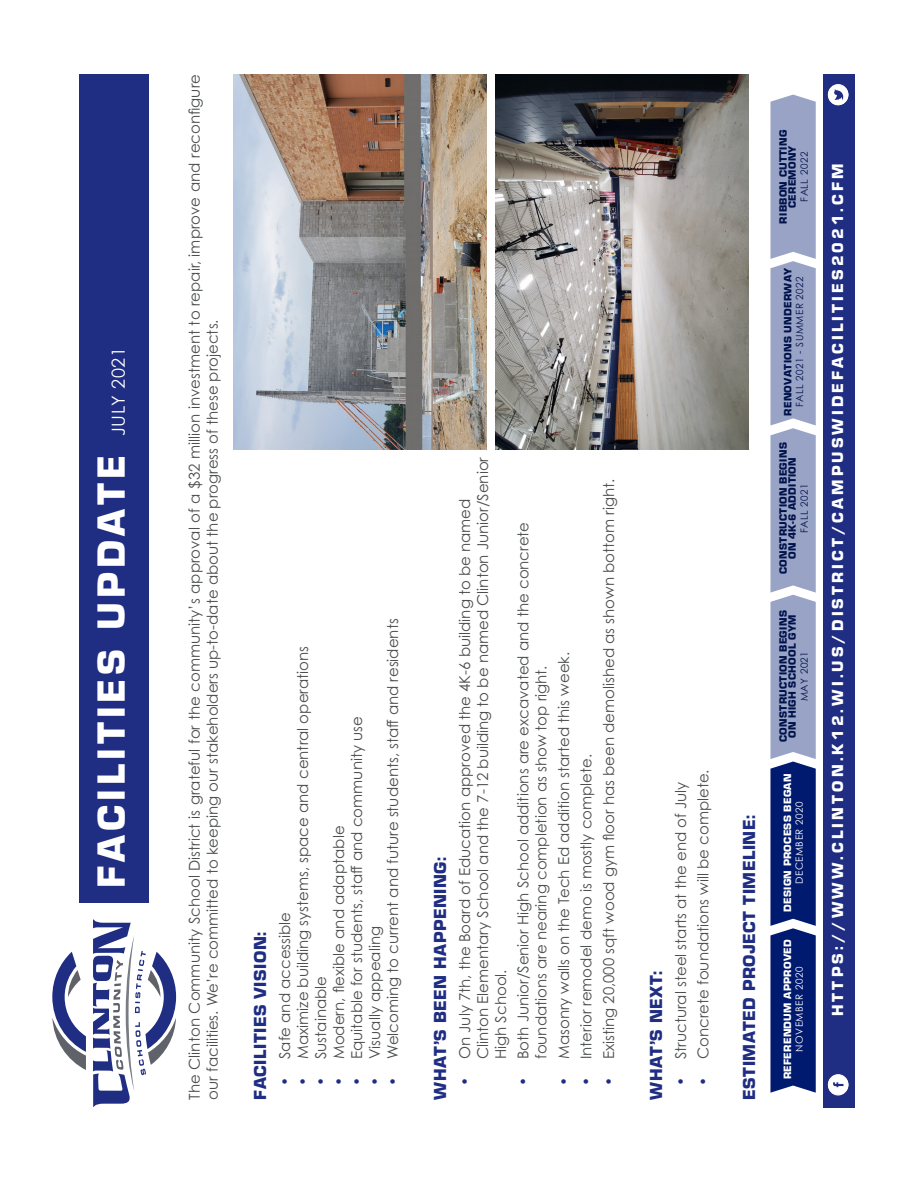
<style>
.page{position:relative;width:918px;height:1188px;background:#fff}
.page>*{position:absolute;margin:0;border:0;box-sizing:border-box;transform-origin:0 0}
.t1{font:900 40.5px "Eurostile";letter-spacing:.1em;color:#fff}
.t2{font:900 18px "Eurostile";letter-spacing:.03em;color:#1f2d82}
.t3{font:18px "Century Gothic";letter-spacing:.03em;color:#fff}
.t4{font:900 16.5px "Eurostile";letter-spacing:.19em;color:#fff}
.t5{font:15px/18px "Century Gothic Pro";color:#4d4f4f}
.t6{font:900 10.95px "Eurostile";letter-spacing:.03em;color:#00124a}
.t7{font:900 10.95px "Eurostile";letter-spacing:.03em;color:#fff}
.t8{font:9.9px "Century Gothic";letter-spacing:.05em;color:#00124a}
.t9{font:9.9px "Century Gothic";letter-spacing:.05em;color:#fff}
.s1{color:#1f2d82}
</style>
<div class="page">
<div style="left:79px;top:74px;width:69px;height:829px;background:#1f2d82"></div>
<div style="left:824px;top:74px;width:31px;height:1034px;background:#1f2d82"></div>
<svg style="left:52px;top:952px;width:34px;height:118px"></svg>
<svg style="left:93px;top:919px;width:83px;height:189px"></svg>
<svg style="left:828px;top:1075px;width:20px;height:20px"></svg>
<div style="left:828px;top:84px;width:20px;height:21px;border:1px solid #fff;border-radius:50%"></div>
<svg style="left:828px;top:85px;width:20px;height:20px"></svg>
<svg style="left:770px;top:95px;width:46px;height:998px;background:#707eaf"></svg>
<img style="left:233px;top:74px;width:253px;height:376px">
<img style="left:496px;top:74px;width:253px;height:376px">
<p class="t3" style="left:106px;top:436px;width:90px;rotate:-90deg">JULY 2021</p>
<p class="t1" style="left:89px;top:888px;width:434px;rotate:-90deg">FACILITIES UPDATE</p>
<p class="t5" style="left:185px;top:1100px;width:1027px;rotate:-90deg">The Clinton Community School District is grateful for the community’s approval of a $32 million investment to repair, improve and reconfigure our facilities. We’re committed to keeping our stakeholders up-to-date about the progress of these projects.</p>
<p class="t2" style="left:250px;top:1100px;width:169px;rotate:-90deg">FACILITIES VISION:</p>
<p class="t5" style="left:383px;top:1086px;width:469px;rotate:-90deg"><span class="s1">•</span> Welcoming to current and future students, staff and residents</p>
<p class="t5" style="left:293px;top:1086px;width:442px;rotate:-90deg"><span class="s1">•</span> Maximize building systems, space and central operations</p>
<p class="t5" style="left:347px;top:1086px;width:371px;rotate:-90deg"><span class="s1">•</span> Equitable for students, staff and community use</p>
<p class="t5" style="left:329px;top:1086px;width:262px;rotate:-90deg"><span class="s1">•</span> Modern, flexible and adaptable</p>
<p class="t5" style="left:275px;top:1086px;width:176px;rotate:-90deg"><span class="s1">•</span> Safe and accessible</p>
<p class="t5" style="left:365px;top:1086px;width:161px;rotate:-90deg"><span class="s1">•</span> Visually appealing</p>
<p class="t5" style="left:311px;top:1086px;width:112px;rotate:-90deg"><span class="s1">•</span> Sustainable</p>
<p class="t2" style="left:430px;top:1100px;width:244px;rotate:-90deg">WHAT’S BEEN HAPPENING:</p>
<p class="t5" style="left:455px;top:1059px;width:604px;text-indent:-27px;rotate:-90deg"><span class="s1">•</span> On July 7th, the Board of Education approved the 4K-6 building to be named<br>Clinton Elementary School and the 7-12 building to be named Clinton Junior/Senior<br>High School.</p>
<p class="t5" style="left:514px;top:1059px;width:539px;text-indent:-27px;rotate:-90deg"><span class="s1">•</span> Both Junior/Senior High School additions are excavated and the concrete foundations are nearing completion as show top right.</p>
<p class="t5" style="left:554px;top:1086px;width:436px;rotate:-90deg"><span class="s1">•</span> Masonry walls on the Tech Ed addition started this week.</p>
<p class="t5" style="left:577px;top:1086px;width:334px;rotate:-90deg"><span class="s1">•</span> Interior remodel demo is mostly complete.</p>
<p class="t5" style="left:599px;top:1086px;width:609px;rotate:-90deg"><span class="s1">•</span> Existing 20,000 sqft wood gym floor has been demolished as shown bottom right.</p>
<p class="t2" style="left:646px;top:1100px;width:131px;rotate:-90deg">WHAT’S NEXT:</p>
<p class="t5" style="left:671px;top:1086px;width:306px;rotate:-90deg"><span class="s1">•</span> Structural steel starts at the end of July</p>
<p class="t5" style="left:694px;top:1086px;width:318px;rotate:-90deg"><span class="s1">•</span> Concrete foundations will be complete.</p>
<p class="t2" style="left:739px;top:1100px;width:286px;rotate:-90deg">ESTIMATED PROJECT TIMELINE:</p>
<p class="t6" style="left:777px;top:224px;width:95px;rotate:-90deg">RIBBON CUTTING</p>
<p class="t6" style="left:786px;top:208px;width:64px;rotate:-90deg">CEREMONY</p>
<p class="t8" style="left:797px;top:202px;width:51px;rotate:-90deg">FALL 2022</p>
<p class="t6" style="left:782px;top:416px;width:150px;rotate:-90deg">RENOVATIONS UNDERWAY</p>
<p class="t8" style="left:793px;top:407px;width:133px;rotate:-90deg">FALL 2021 - SUMMER 2022</p>
<p class="t6" style="left:777px;top:574px;width:133px;rotate:-90deg">CONSTRUCTION BEGINS</p>
<p class="t6" style="left:786px;top:559px;width:104px;rotate:-90deg">ON 4K-6 ADDITION</p>
<p class="t8" style="left:797px;top:533px;width:51px;rotate:-90deg">FALL 2021</p>
<p class="t6" style="left:777px;top:742px;width:133px;rotate:-90deg">CONSTRUCTION BEGINS</p>
<p class="t6" style="left:786px;top:738px;width:125px;rotate:-90deg">ON HIGH SCHOOL GYM</p>
<p class="t8" style="left:797px;top:701px;width:52px;rotate:-90deg">MAY 2021</p>
<p class="t7" style="left:781px;top:912px;width:140px;rotate:-90deg">DESIGN PROCESS BEGAN</p>
<p class="t9" style="left:792px;top:884px;width:84px;rotate:-90deg">DECEMBER 2020</p>
<p class="t7" style="left:781px;top:1079px;width:141px;rotate:-90deg">REFERENDUM APPROVED</p>
<p class="t9" style="left:792px;top:1052px;width:86px;rotate:-90deg">NOVEMBER 2020</p>
<p class="t4" style="left:829px;top:1016px;width:854px;rotate:-90deg">HTTPS://WWW.CLINTON.K12.WI.US/DISTRICT/CAMPUSWIDEFACILITIES2021.CFM</p>
</div>
